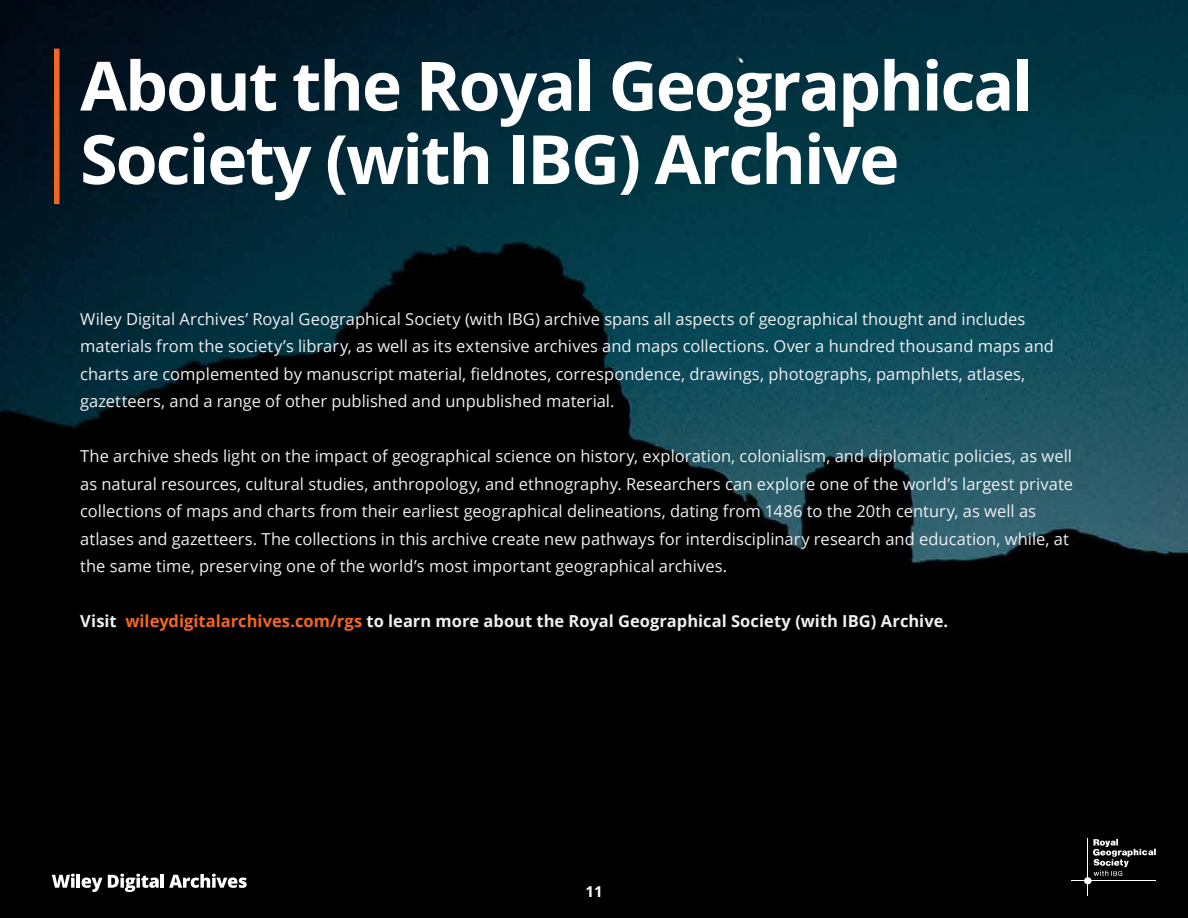
<style>
.page{position:relative;width:1188px;height:918px;background:#fff}
.page>*{position:absolute;margin:0;border:0;box-sizing:border-box;transform-origin:0 0}
.t1{font:700 67.95px/73.5px "Open Sans";letter-spacing:-.03em;color:#fff}
.t2{font:16.5px/27.5px "Open Sans";color:#efeff0}
.t3{font:700 16.5px "Open Sans";color:#efeff0}
.t4{font:700 15px "Open Sans";color:#fff}
.s1{color:#f26722}
</style>
<div class="page">
<img style="left:0;top:0;width:1188px;height:918px">
<div style="left:54px;top:49px;width:6px;height:155px;background:#f26722"></div>
<hr style="left:1071px;top:881px;width:85px;height:1px;background:#fff">
<svg style="left:1093px;top:839px;width:63px;height:37px;background:#333"></svg>
<hr style="left:1088px;top:839px;width:1px;height:57px;background:#fff">
<div style="left:1084px;top:877px;width:8px;height:7px;background:#fff;border-radius:50%"></div>
<svg style="left:52px;top:874px;width:23px;height:14px"></svg>
<hr style="left:77px;top:874px;width:3px;height:14px;background:#fff">
<svg style="left:82px;top:874px;width:77px;height:18px"></svg>
<hr style="left:161px;top:874px;width:3px;height:14px;background:#fff">
<svg style="left:169px;top:874px;width:78px;height:14px"></svg>
<h1 class="t1" style="left:80px;top:47px;width:954px">About the Royal Geographical<br>Society (with IBG) Archive</h1>
<p class="t2" style="left:80px;top:305px;width:975px">Wiley Digital Archives’ Royal Geographical Society (with IBG) archive spans all aspects of geographical thought and includes materials from the society’s library, as well as its extensive archives and maps collections. Over a hundred thousand maps and charts are complemented by manuscript material, fieldnotes, correspondence, drawings, photographs, pamphlets, atlases, gazetteers, and a range of other published and unpublished material.</p>
<p class="t2" style="left:80px;top:442px;width:994px">The archive sheds light on the impact of geographical science on history, exploration, colonialism, and diplomatic policies, as well as natural resources, cultural studies, anthropology, and ethnography. Researchers can explore one of the world’s largest private collections of maps and charts from their earliest geographical delineations, dating from 1486 to the 20th century, as well as atlases and gazetteers. The collections in this archive create new pathways for interdisciplinary research and education, while, at the same time, preserving one of the world’s most important geographical archives.</p>
<p class="t3" style="left:80px;top:610px;width:870px">Visit <span class="s1">wileydigitalarchives.com/rgs</span> to learn more about the Royal Geographical Society (with IBG) Archive.</p>
<p class="t4" style="left:585px;top:880px;width:19px">11</p>
</div>
